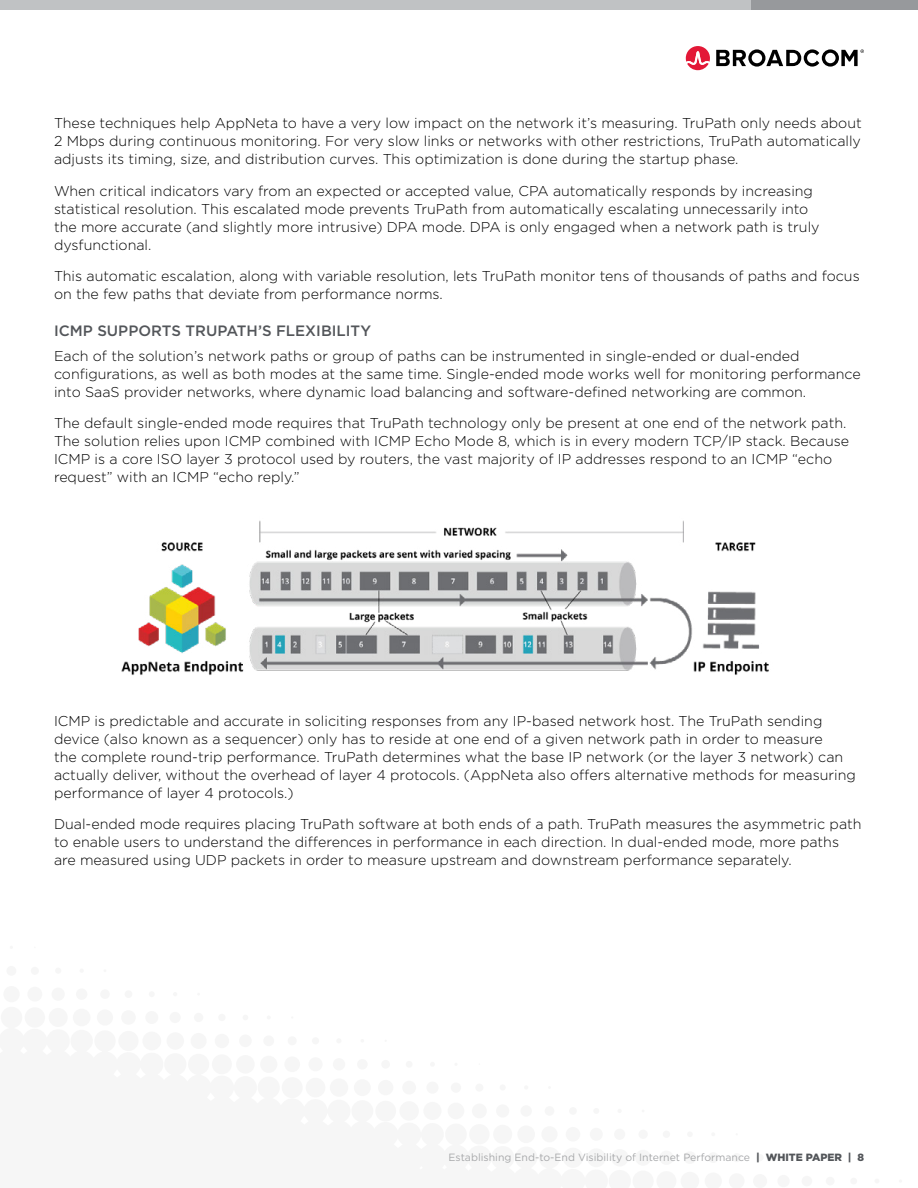
<style>
.page{position:relative;width:918px;height:1188px;background:#fff}
.page>*{position:absolute;margin:0;border:0;box-sizing:border-box;transform-origin:0 0}
.t1{font:500 15px "Gotham";color:#53565a}
.t2{font:300 14.25px/18px "Gotham";color:#000}
.t3{font:10.5px "Gotham";color:#a7a8aa}
.s1{font-weight:900;color:#53565a}
</style>
<div class="page">
<div style="left:0;top:0;width:915px;height:10px;background:#c0c2c4"></div>
<div style="left:751px;top:0;width:167px;height:10px;background:#97999c"></div>
<svg style="left:716px;top:49px;width:148px;height:18px"></svg>
<svg style="left:686px;top:46px;width:24px;height:24px"></svg>
<img style="left:121px;top:520px;width:648px;height:155px">
<p class="t2" style="left:54px;top:114px;width:809px;text-align:justify">These techniques help AppNeta to have a very low impact on the network it’s measuring. TruPath only needs about 2 Mbps during continuous monitoring. For very slow links or networks with other restrictions, TruPath automatically adjusts its timing, size, and distribution curves. This optimization is done during the startup phase.</p>
<p class="t2" style="left:54px;top:181px;width:767px">When critical indicators vary from an expected or accepted value, CPA automatically responds by increasing statistical resolution. This escalated mode prevents TruPath from automatically escalating unnecessarily into the more accurate (and slightly more intrusive) DPA mode. DPA is only engaged when a network path is truly dysfunctional.</p>
<p class="t2" style="left:54px;top:267px;width:807px">This automatic escalation, along with variable resolution, lets TruPath monitor tens of thousands of paths and focus on the few paths that deviate from performance norms.</p>
<p class="t1" style="left:54px;top:321px;width:319px">ICMP SUPPORTS TRUPATH’S FLEXIBILITY</p>
<p class="t2" style="left:54px;top:346px;width:808px">Each of the solution’s network paths or group of paths can be instrumented in single-ended or dual-ended configurations, as well as both modes at the same time. Single-ended mode works well for monitoring performance into SaaS provider networks, where dynamic load balancing and software-defined networking are common.</p>
<p class="t2" style="left:54px;top:414px;width:797px">The default single-ended mode requires that TruPath technology only be present at one end of the network path.<br>The solution relies upon ICMP combined with ICMP Echo Mode 8, which is in every modern TCP/IP stack. Because ICMP is a core ISO layer 3 protocol used by routers, the vast majority of IP addresses respond to an ICMP “echo request” with an ICMP “echo reply.”</p>
<p class="t2" style="left:54px;top:711px;width:804px">ICMP is predictable and accurate in soliciting responses from any IP-based network host. The TruPath sending device (also known as a sequencer) only has to reside at one end of a given network path in order to measure<br>the complete round-trip performance. TruPath determines what the base IP network (or the layer 3 network) can actually deliver, without the overhead of layer 4 protocols. (AppNeta also offers alternative methods for measuring performance of layer 4 protocols.)</p>
<p class="t2" style="left:54px;top:815px;width:809px">Dual-ended mode requires placing TruPath software at both ends of a path. TruPath measures the asymmetric path to enable users to understand the differences in performance in each direction. In dual-ended mode, more paths are measured using UDP packets in order to measure upstream and downstream performance separately.</p>
<p class="t3" style="left:449px;top:1151px;width:417px">Establishing End-to-End Visibility of Internet Performance <span class="s1">| WHITE PAPER | 8</span></p>
</div>
